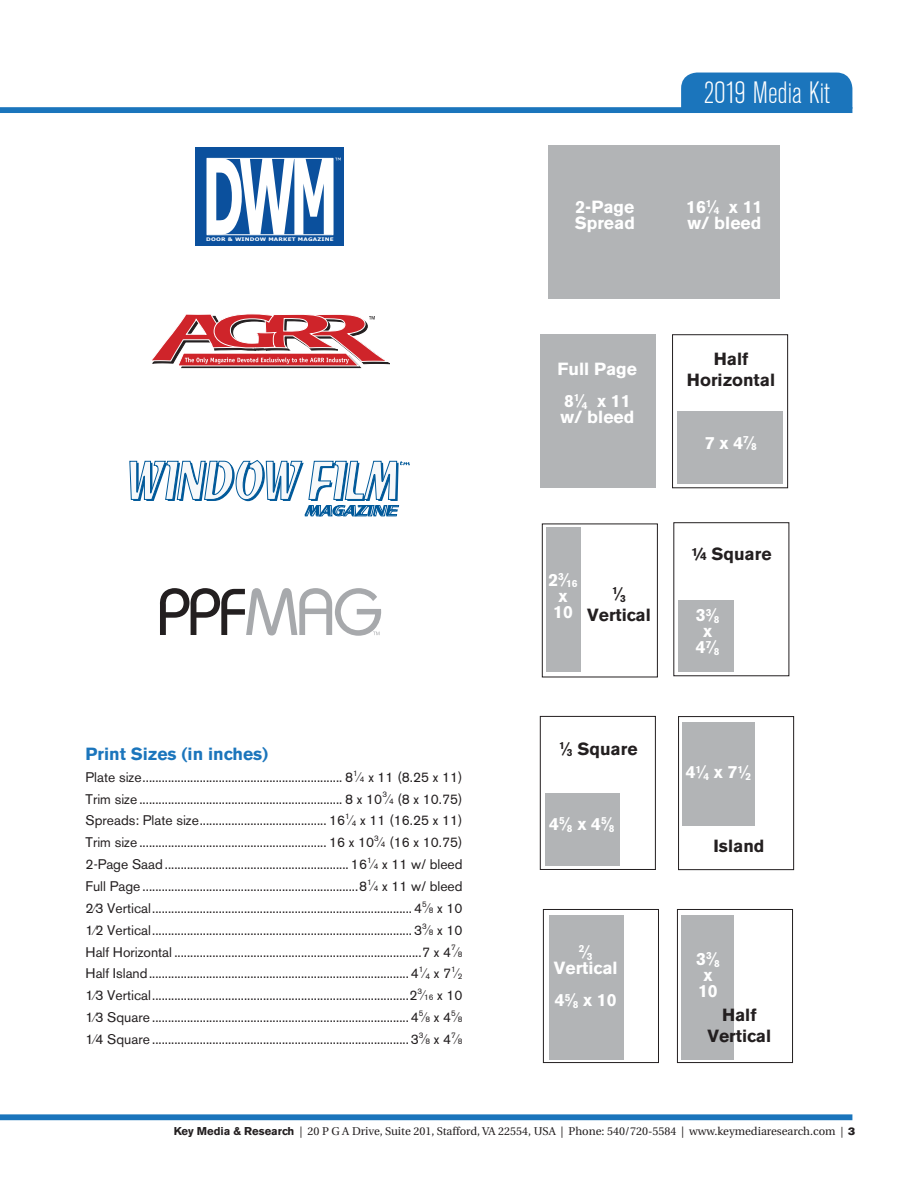
<style>
.page{position:relative;width:918px;height:1188px;background:#fff}
.page>*{position:absolute;margin:0;border:0;box-sizing:border-box;transform-origin:0 0}
.t1{font:300 condensed 30.6px "Akzidenz Grotesk BE";color:#fff}
.t2{font:700 17.55px/16px "Akzidenz Grotesk BE";color:#fff;text-align:center}
.t3{font:700 17.55px/21px "Akzidenz Grotesk BE";color:#231f20;text-align:center}
.t4{font:700 17.55px "Akzidenz Grotesk BE";color:#1b75bc}
.t5{font:13.8px/21.9px "Akzidenz Grotesk BE";color:#231f20;text-align:justify}
.t6{font:11.25px "Utopia";color:#231f20}
.t7{font:700 10.2px "Akzidenz Grotesk BE";color:#fff}
.t8{font:700 10.2px "Akzidenz Grotesk BE";color:#231f20}
.t9{font:700 4.95px "Verdana";letter-spacing:.03em;color:#fff;scale:1.16 1}
.s1{font-size:8.1px}
.s2{font-size:17.55px}
.s3{font-family:"Akzidenz Grotesk BE";font-weight:700}
.s4{font-size:10.8px}
.s5{font-family:"Akzidenz Grotesk BE Super";font-size:10.8px}
</style>
<div class="page">
<div style="left:196px;top:147px;width:148px;height:98px;background:#0b509d"></div>
<svg style="left:207px;top:158px;width:134px;height:77px"></svg>
<svg style="left:152px;top:314px;width:238px;height:54px"></svg>
<svg style="left:130px;top:460px;width:280px;height:56px"></svg>
<svg style="left:160px;top:588px;width:221px;height:48px"></svg>
<div style="left:548px;top:145px;width:115px;height:153px;background:#b2b4b6"></div>
<div style="left:665px;top:145px;width:115px;height:153px;background:#b2b4b6"></div>
<div style="left:543px;top:909px;width:116px;height:154px;border:1px solid #231f20"></div>
<div style="left:549px;top:915px;width:75px;height:144px;background:#b2b4b6"></div>
<div style="left:677px;top:909px;width:116px;height:154px;border:1px solid #231f20"></div>
<div style="left:682px;top:915px;width:52px;height:144px;background:#b2b4b6"></div>
<div style="left:678px;top:716px;width:116px;height:154px;border:1px solid #231f20"></div>
<div style="left:540px;top:716px;width:116px;height:154px;border:1px solid #231f20"></div>
<div style="left:682px;top:722px;width:72px;height:104px;background:#b2b4b6"></div>
<div style="left:545px;top:794px;width:74px;height:72px;background:#b2b4b6"></div>
<div style="left:542px;top:524px;width:116px;height:153px;border:1px solid #231f20"></div>
<div style="left:546px;top:528px;width:34px;height:144px;background:#b2b4b6"></div>
<div style="left:678px;top:600px;width:55px;height:72px;background:#b2b4b6"></div>
<div style="left:540px;top:335px;width:115px;height:153px;background:#b2b4b6"></div>
<div style="left:672px;top:334px;width:116px;height:154px;border:1px solid #231f20"></div>
<div style="left:677px;top:412px;width:105px;height:72px;background:#b2b4b6"></div>
<div style="left:0;top:107px;width:852px;height:6px;background:#1b75bc"></div>
<div style="left:681px;top:73px;width:171px;height:34px;background:#1b75bc"></div>
<div style="left:0;top:1114px;width:852px;height:6px;background:#1b75bc"></div>
<h1 class="t1" style="left:704px;top:81px;width:128px">2019 Media Kit</h1>
<p class="t9" style="left:206px;top:237px;width:111px">DOOR &amp; WINDOW MARKET MAGAZINE</p>
<p class="t4" style="left:86px;top:747px;width:184px">Print Sizes (in inches)</p>
<p class="t5" style="left:86px;top:767px;width:379px">Plate size ............................................................... 8<sup>1</sup>⁄<span class="s1">4</span> x 11 (8.25 x 11)<br>Trim size ................................................................ 8 x 10<sup>3</sup>⁄<span class="s1">4</span> (8 x 10.75)<br>Spreads: Plate size ........................................ 16<sup>1</sup>⁄<span class="s1">4</span> x 11 (16.25 x 11)<br>Trim size ........................................................... 16 x 10<sup>3</sup>⁄<span class="s1">4</span> (16 x 10.75)<br>2-Page Saad .......................................................... 16<sup>1</sup>⁄<span class="s1">4</span> x 11 w/ bleed Full Page ....................................................................8<sup>1</sup>⁄<span class="s1">4</span> x 11 w/ bleed 2⁄3 Vertical .................................................................................. 4<sup>5</sup>⁄<span class="s1">8</span> x 10<br>1⁄2 Vertical .................................................................................. 3<sup>3</sup>⁄<span class="s1">8</span> x 10<br>Half Horizontal ..............................................................................7 x 4<sup>7</sup>⁄<span class="s1">8<br></span>Half Island ..................................................................................4<sup>1</sup>⁄<span class="s1">4</span> x 7<sup>1</sup>⁄<span class="s1">2<br></span>1⁄3 Vertical .................................................................................2<sup>3</sup>⁄<span class="s1">16</span> x 10<br>1⁄3 Square .................................................................................4<sup>5</sup>⁄<span class="s1">8</span> x 4<sup>5</sup>⁄<span class="s1">8<br></span>1⁄4 Square .................................................................................3<sup>3</sup>⁄<span class="s1">8</span> x 4<sup>7</sup>⁄<span class="s1">8</span></p>
<p class="t2" style="left:575px;top:200px;width:62px;text-align:left">2-Page<br>Spread</p>
<p class="t2" style="left:686px;top:200px;width:78px;text-align:left">16<sup>1</sup>⁄<sub>4</sub> x 11 w/ bleed</p>
<p class="t2" style="left:558px;top:354px;width:81px;line-height:32.1px">Full Page<br>8<sup>1</sup>⁄<sub>4</sub> x 11</p>
<p class="t2" style="left:560px;top:411px;width:75px">w/ bleed</p>
<p class="t3" style="left:687px;top:350px;width:90px">Half<br>Horizontal</p>
<p class="t2" style="left:705px;top:436px;width:53px">7 x 4<sup>7</sup>⁄<sub>8</sub></p>
<p class="t3" style="left:691px;top:545px;width:82px">¼ Square</p>
<p class="t7" style="left:548px;top:580px;width:31px"><span class="s2">2</span>3<span class="s2">⁄</span>16</p>
<p class="t2" style="left:553px;top:589px;width:21px">x<br>10</p>
<p class="t8" style="left:612px;top:591px;width:15px">1<span class="s2">⁄</span>3</p>
<p class="t3" style="left:587px;top:606px;width:65px">Vertical</p>
<p class="t2" style="left:696px;top:609px;width:25px">3<sup>3</sup>⁄<sub>8 </sub>x<br>4<sup>7</sup>⁄<sub>8</sub></p>
<p class="t3" style="left:559px;top:739px;width:80px"><sup>1</sup>⁄<sub>3</sub> Square</p>
<p class="t2" style="left:549px;top:818px;width:67px">4<sup>5</sup>⁄<sub>8</sub> x 4<sup>5</sup>⁄<sub>8</sub></p>
<p class="t2" style="left:686px;top:766px;width:67px">4<sup>1</sup>⁄<sub>4</sub> x 7<sup>1</sup>⁄<sub>2</sub></p>
<p class="t3" style="left:713px;top:837px;width:53px">Island</p>
<p class="t7" style="left:579px;top:949px;width:15px">2<span class="s2">⁄</span>3</p>
<p class="t2" style="left:554px;top:954px;width:65px;line-height:32.1px;text-align:left">Vertical<br>4<sup>5</sup>⁄<sub>8</sub> x 10</p>
<p class="t2" style="left:696px;top:953px;width:25px">3<sup>3</sup>⁄<sub>8 </sub>x<br>10</p>
<p class="t3" style="left:707px;top:1006px;width:65px">Half<br>Vertical</p>
<p class="t6" style="left:174px;top:1127px;width:683px"><span class="s3">Key Media &amp; Research</span> | 20 P G A Drive, Suite 201, Stafford, VA 22554, USA | Phone: 540/720-5584 | www.keymediaresearch.com <span class="s4">|</span> <span class="s5">3</span></p>
</div>
